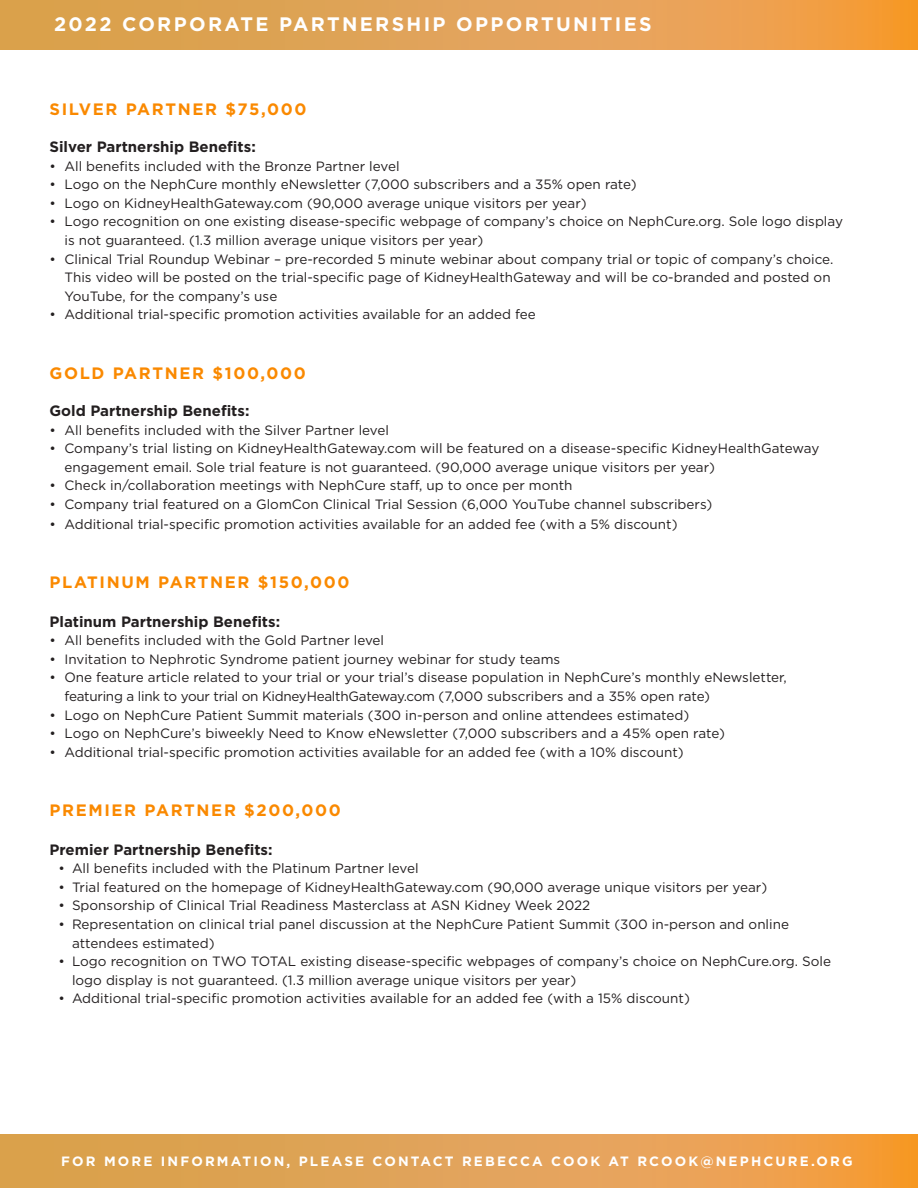
<style>
.page{position:relative;width:918px;height:1188px;background:#fff}
.page>*{position:absolute;margin:0;border:0;box-sizing:border-box;transform-origin:0 0}
.body{font:700 19.5px "Gotham";letter-spacing:.12em;color:#fff}
.Subtitle{font:700 16.5px "Gotham";letter-spacing:.1em;color:#fa8900}
.bold{font:700 15px "Gotham";color:#231f20}
.t1{font:13.5px/18.6px "Gotham";color:#231f20}
.t2{font:700 13.5px "Gotham";letter-spacing:.16em;color:#fff}
</style>
<div class="page">
<svg style="left:0;top:1134px;width:918px;height:54px;background:#e3a151"></svg>
<svg style="left:0;top:0;width:918px;height:50px;background:#e3a151"></svg>
<p class="body" style="left:54px;top:11px;width:599px">2022 CORPORATE PARTNERSHIP OPPORTUNITIES</p>
<p class="Subtitle" style="left:50px;top:98px;width:259px">SILVER PARTNER $75,000</p>
<p class="bold" style="left:50px;top:137px;width:208px">Silver Partnership Benefits:</p>
<p class="t1" style="left:50px;top:156px;width:352px">• All benefits included with the Bronze Partner level</p>
<p class="t1" style="left:50px;top:175px;width:589px">• Logo on the NephCure monthly eNewsletter (7,000 subscribers and a 35% open rate)</p>
<p class="t1" style="left:50px;top:194px;width:539px">• Logo on KidneyHealthGateway.com (90,000 average unique visitors per year)</p>
<p class="t1" style="left:64px;top:212px;width:780px;text-indent:-15px">• Logo recognition on one existing disease-specific webpage of company’s choice on NephCure.org. Sole logo display is not guaranteed. (1.3 million average unique visitors per year)</p>
<p class="t1" style="left:64px;top:249px;width:770px;text-indent:-15px">• Clinical Trial Roundup Webinar – pre-recorded 5 minute webinar about company trial or topic of company’s choice.<br>This video will be posted on the trial-specific page of KidneyHealthGateway and will be co-branded and posted on<br>YouTube, for the company’s use</p>
<p class="t1" style="left:50px;top:305px;width:488px">• Additional trial-specific promotion activities available for an added fee</p>
<p class="Subtitle" style="left:50px;top:362px;width:258px">GOLD PARTNER $100,000</p>
<p class="bold" style="left:50px;top:401px;width:201px">Gold Partnership Benefits:</p>
<p class="t1" style="left:50px;top:420px;width:341px">• All benefits included with the Silver Partner level</p>
<p class="t1" style="left:64px;top:439px;width:756px;text-indent:-15px">• Company’s trial listing on KidneyHealthGateway.com will be featured on a disease-specific KidneyHealthGateway engagement email. Sole trial feature is not guaranteed. (90,000 average unique visitors per year)</p>
<p class="t1" style="left:50px;top:476px;width:525px">• Check in/collaboration meetings with NephCure staff, up to once per month</p>
<p class="t1" style="left:50px;top:495px;width:664px">• Company trial featured on a GlomCon Clinical Trial Session (6,000 YouTube channel subscribers)</p>
<p class="t1" style="left:50px;top:515px;width:630px">• Additional trial-specific promotion activities available for an added fee (with a 5% discount)</p>
<p class="Subtitle" style="left:50px;top:572px;width:302px">PLATINUM PARTNER $150,000</p>
<p class="bold" style="left:50px;top:611px;width:232px">Platinum Partnership Benefits:</p>
<p class="t1" style="left:50px;top:631px;width:336px">• All benefits included with the Gold Partner level</p>
<p class="t1" style="left:50px;top:650px;width:512px">• Invitation to Nephrotic Syndrome patient journey webinar for study teams</p>
<p class="t1" style="left:64px;top:668px;width:724px;text-indent:-15px">• One feature article related to your trial or your trial’s disease population in NephCure’s monthly eNewsletter, featuring a link to your trial on KidneyHealthGateway.com (7,000 subscribers and a 35% open rate)</p>
<p class="t1" style="left:50px;top:705px;width:641px">• Logo on NephCure Patient Summit materials (300 in-person and online attendees estimated)</p>
<p class="t1" style="left:50px;top:724px;width:677px">• Logo on NephCure’s biweekly Need to Know eNewsletter (7,000 subscribers and a 45% open rate)</p>
<p class="t1" style="left:50px;top:743px;width:636px">• Additional trial-specific promotion activities available for an added fee (with a 10% discount)</p>
<p class="Subtitle" style="left:50px;top:800px;width:293px">PREMIER PARTNER $200,000</p>
<p class="bold" style="left:50px;top:839px;width:225px">Premier Partnership Benefits:</p>
<p class="t1" style="left:58px;top:859px;width:362px">• All benefits included with the Platinum Partner level</p>
<p class="t1" style="left:58px;top:878px;width:710px">• Trial featured on the homepage of KidneyHealthGateway.com (90,000 average unique visitors per year)</p>
<p class="t1" style="left:58px;top:896px;width:533px">• Sponsorship of Clinical Trial Readiness Masterclass at ASN Kidney Week 2022</p>
<p class="t1" style="left:72px;top:915px;width:719px;text-indent:-14px">• Representation on clinical trial panel discussion at the NephCure Patient Summit (300 in-person and online attendees estimated)</p>
<p class="t1" style="left:72px;top:952px;width:761px;text-indent:-14px">• Logo recognition on TWO TOTAL existing disease-specific webpages of company’s choice on NephCure.org. Sole logo display is not guaranteed. (1.3 million average unique visitors per year)</p>
<p class="t1" style="left:58px;top:989px;width:633px">• Additional trial-specific promotion activities available for an added fee (with a 15% discount)</p>
<p class="t2" style="left:61px;top:1153px;width:793px">FOR MORE INFORMATION, PLEASE CONTACT REBECCA COOK AT RCOOK@NEPHCURE.ORG</p>
</div>
